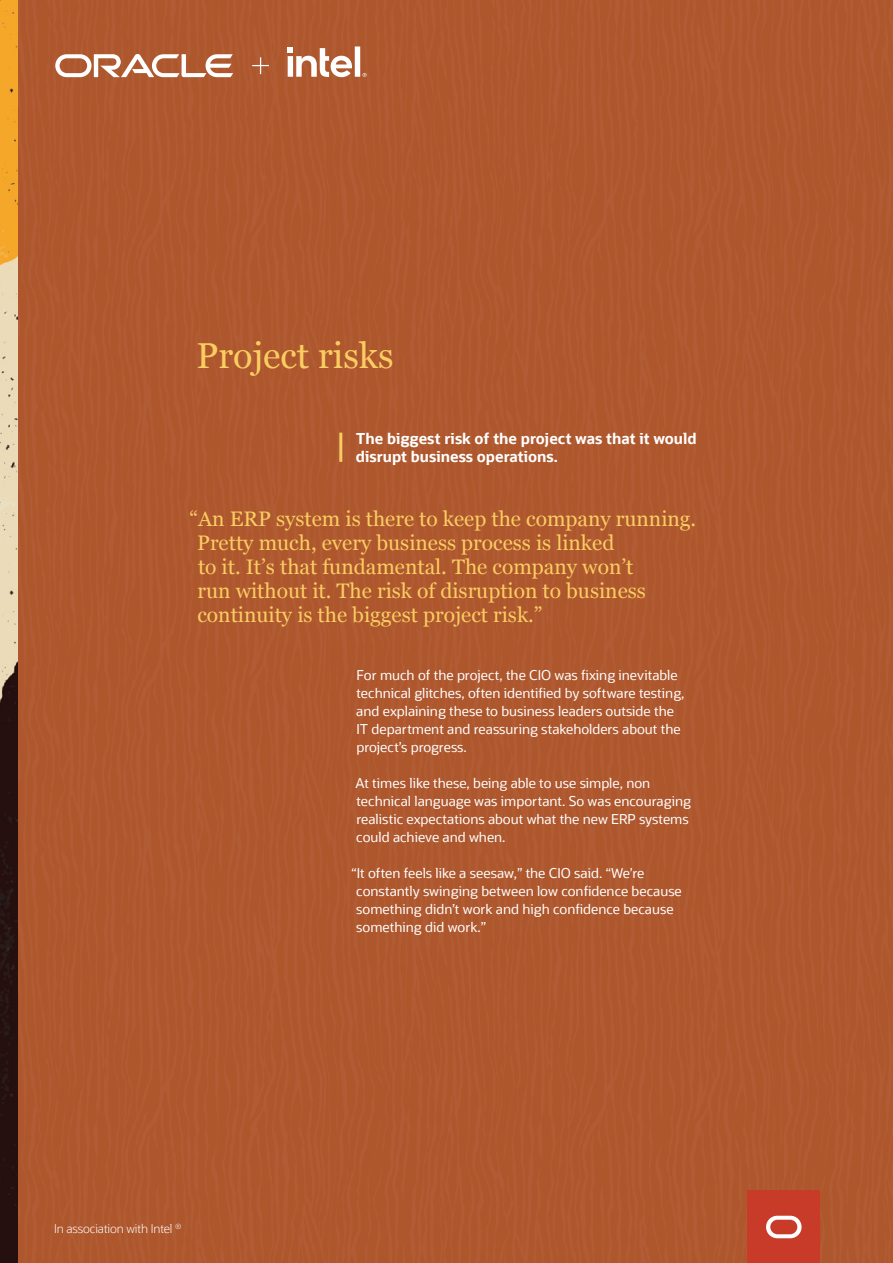
<style>
.page{position:relative;width:893px;height:1263px;background:#fff}
.page>*{position:absolute;margin:0;border:0;box-sizing:border-box;transform-origin:0 0}
.t1{font:36px "Georgia";color:#facd62}
.t2{font:21px/24px "Georgia";color:#facd62}
.t3{font:700 15px/18px "Oracle Sans";color:#fff}
.t4{font:13.5px/18px "Oracle Sans";color:#fff}
.t5{font:300 12px "Oracle Sans";letter-spacing:-.01em;color:#fff}
</style>
<div class="page">
<div style="left:17px;top:0;width:876px;height:1263px;background:#ae562c"></div>
<hr style="left:339px;top:433px;width:3px;height:29px;background:#facd62">
<svg style="left:55px;top:54px;width:178px;height:23px"></svg>
<svg style="left:288px;top:47px;width:79px;height:30px"></svg>
<svg style="left:252px;top:57px;width:17px;height:17px"></svg>
<img style="left:0;top:0;width:17px;height:1263px">
<div style="left:747px;top:1191px;width:73px;height:72px;background:#c83b29"></div>
<svg style="left:766px;top:1216px;width:36px;height:22px"></svg>
<h1 class="t1" style="left:197px;top:330px;width:199px">Project risks</h1>
<h5 class="t3" style="left:356px;top:430px;width:342px">The biggest risk of the project was that it would disrupt business operations.</h5>
<p class="t2" style="left:197px;top:506px;width:501px;text-indent:-8px">“An ERP system is there to keep the company running.<br>Pretty much, every business process is linked<br>to it. It’s that fundamental. The company won’t<br>run without it. The risk of disruption to business continuity is the biggest project risk.”</p>
<p class="t4" style="left:356px;top:666px;width:330px">For much of the project, the CIO was fixing inevitable technical glitches, often identified by software testing, and explaining these to business leaders outside the IT department and reassuring stakeholders about the project’s progress.</p>
<p class="t4" style="left:356px;top:774px;width:337px">At times like these, being able to use simple, non technical language was important. So was encouraging realistic expectations about what the new ERP systems could achieve and when.</p>
<p class="t4" style="left:356px;top:864px;width:327px;text-indent:-5px">“It often feels like a seesaw,” the CIO said. “We’re constantly swinging between low confidence because something didn’t work and high confidence because something did work.”</p>
<p class="t5" style="left:54px;top:1221px;width:129px">In association with Intel <sup>®</sup></p>
</div>
